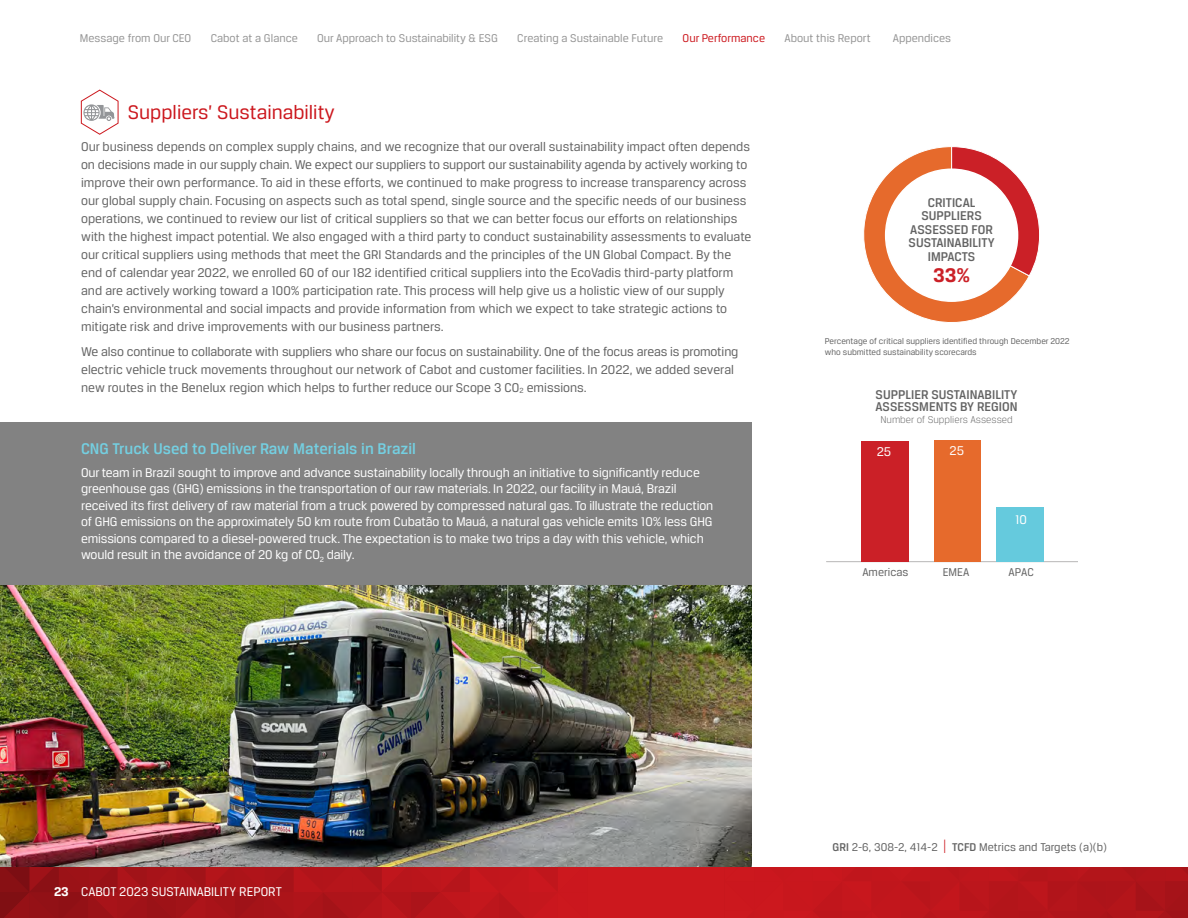
<style>
.page{position:relative;width:1188px;height:918px;background:#fff}
.page>*{position:absolute;margin:0;border:0;box-sizing:border-box;transform-origin:0 0}
.t1{font:21px "Breuer Text";color:#cc181e}
.t2{font:700 21px "Breuer Text";color:#cb2027}
.t3{font:500 16.5px "Breuer Text";color:#74cfe1}
.t4{font:13.5px/18px "Breuer Text";color:#636363}
.t5{font:13.5px/16.5px "Breuer Text";letter-spacing:-.01em;color:#fff}
.t6{font:500 13.5px/13.5px "Breuer Text";color:#636363}
.t7{font:12px "Breuer Text";color:#959595}
.t8{font:12px "Breuer Text";color:#636363}
.t9{font:12px "Breuer Text";color:#cc181e}
.t10{font:300 10.5px "Breuer Text";color:#636363}
.t11{font:9px/10.5px "Breuer Text";color:#636363}
.s1{font-weight:700}
.s2{font-weight:500}
.s3{font-weight:300;font-size:16.5px;color:#cc181e}
</style>
<div class="page">
<svg style="left:81px;top:90px;width:37px;height:45px"></svg>
<hr style="left:826px;top:561px;width:251px;height:1px;background:#c3c2c2">
<div style="left:862px;top:441px;width:47px;height:121px;background:#cb2027"></div>
<div style="left:934px;top:440px;width:46px;height:122px;background:#e66a2c"></div>
<div style="left:996px;top:507px;width:48px;height:55px;background:#65cadd"></div>
<img style="left:0;top:585px;width:752px;height:282px">
<svg style="left:863px;top:146px;width:177px;height:177px"></svg>
<div style="left:886px;top:169px;width:132px;height:132px;background:#fff;border-radius:50%"></div>
<div style="left:0;top:422px;width:752px;height:163px;background:#828282"></div>
<div style="left:0;top:867px;width:1188px;height:51px;background:#cc181e"></div>
<svg style="left:0;top:867px;width:558px;height:51px"></svg>
<svg style="left:813px;top:867px;width:375px;height:51px"></svg>
<p class="t7" style="left:80px;top:31px;width:113px">Message from Our CEO</p>
<p class="t7" style="left:211px;top:31px;width:89px">Cabot at a Glance</p>
<p class="t7" style="left:317px;top:31px;width:182px">Our Approach to Sustainability &amp; ESG</p>
<p class="t7" style="left:517px;top:31px;width:148px">Creating a Sustainable Future</p>
<p class="t9" style="left:683px;top:31px;width:84px">Our Performance</p>
<p class="t7" style="left:784px;top:31px;width:88px">About this Report</p>
<p class="t7" style="left:893px;top:31px;width:60px">Appendices</p>
<h1 class="t1" style="left:128px;top:101px;width:209px">Suppliers’ Sustainability</h1>
<p class="t4" style="left:81px;top:137px;width:672px">Our business depends on complex supply chains, and we recognize that our overall sustainability impact often depends on decisions made in our supply chain. We expect our suppliers to support our sustainability agenda by actively working to improve their own performance. To aid in these efforts, we continued to make progress to increase transparency across our global supply chain. Focusing on aspects such as total spend, single source and the specific needs of our business operations, we continued to review our list of critical suppliers so that we can better focus our efforts on relationships with the highest impact potential. We also engaged with a third party to conduct sustainability assessments to evaluate our critical suppliers using methods that meet the GRI Standards and the principles of the UN Global Compact. By the end of calendar year 2022, we enrolled 60 of our 182 identified critical suppliers into the EcoVadis third-party platform and are actively working toward a 100% participation rate. This process will help give us a holistic view of our supply chain’s environmental and social impacts and provide information from which we expect to take strategic actions to mitigate risk and drive improvements with our business partners.</p>
<p class="t4" style="left:81px;top:342px;width:659px">We also continue to collaborate with suppliers who share our focus on sustainability. One of the focus areas is promoting electric vehicle truck movements throughout our network of Cabot and customer facilities. In 2022, we added several new routes in the Benelux region which helps to further reduce our Scope 3 CO<sub>2</sub> emissions.</p>
<p class="t3" style="left:81px;top:439px;width:336px">CNG Truck Used to Deliver Raw Materials in Brazil</p>
<p class="t5" style="left:81px;top:464px;width:634px">Our team in Brazil sought to improve and advance sustainability locally through an initiative to significantly reduce greenhouse gas (GHG) emissions in the transportation of our raw materials. In 2022, our facility in Mauá, Brazil received its first delivery of raw material from a truck powered by compressed natural gas. To illustrate the reduction of GHG emissions on the approximately 50 km route from Cubatão to Mauá, a natural gas vehicle emits 10% less GHG emissions compared to a diesel-powered truck. The expectation is to make two trips a day with this vehicle, which would result in the avoidance of 20 kg of CO<sub>2</sub> daily.</p>
<p class="t6" style="left:909px;top:196px;width:88px;text-align:center">CRITICAL<br>SUPPLIERS<br>ASSESSED FOR<br>SUSTAINABILITY<br>IMPACTS</p>
<h1 class="t2" style="left:933px;top:263px;width:38px">33%</h1>
<p class="t11" style="left:825px;top:336px;width:246px">Percentage of critical suppliers identified through December 2022 who submitted sustainability scorecards</p>
<p class="t6" style="left:875px;top:389px;width:144px;line-height:12px">SUPPLIER SUSTAINABILITY<br>ASSESSMENTS BY REGION</p>
<p class="t10" style="left:880px;top:414px;width:134px">Number of Suppliers Assessed</p>
<p class="t5" style="left:877px;top:443px;width:16px">25</p>
<p class="t5" style="left:950px;top:442px;width:16px">25</p>
<p class="t5" style="left:1015px;top:512px;width:14px">10</p>
<p class="t8" style="left:862px;top:566px;width:48px">Americas</p>
<p class="t8" style="left:943px;top:566px;width:28px">EMEA</p>
<p class="t8" style="left:1008px;top:566px;width:27px">APAC</p>
<p class="t5" style="left:54px;top:883px;width:229px"><span class="s1">23</span> CABOT 2023 SUSTAINABILITY REPORT</p>
<p class="t5" style="left:141px;top:883px;width:9px">2</p>
<p class="t8" style="left:833px;top:840px;width:276px"><span class="s2">GRI</span> 2-6, 308-2, 414-2 <span class="s3">|</span> <span class="s2">TCFD</span> Metrics and Targets (a)(b)</p>
</div>
